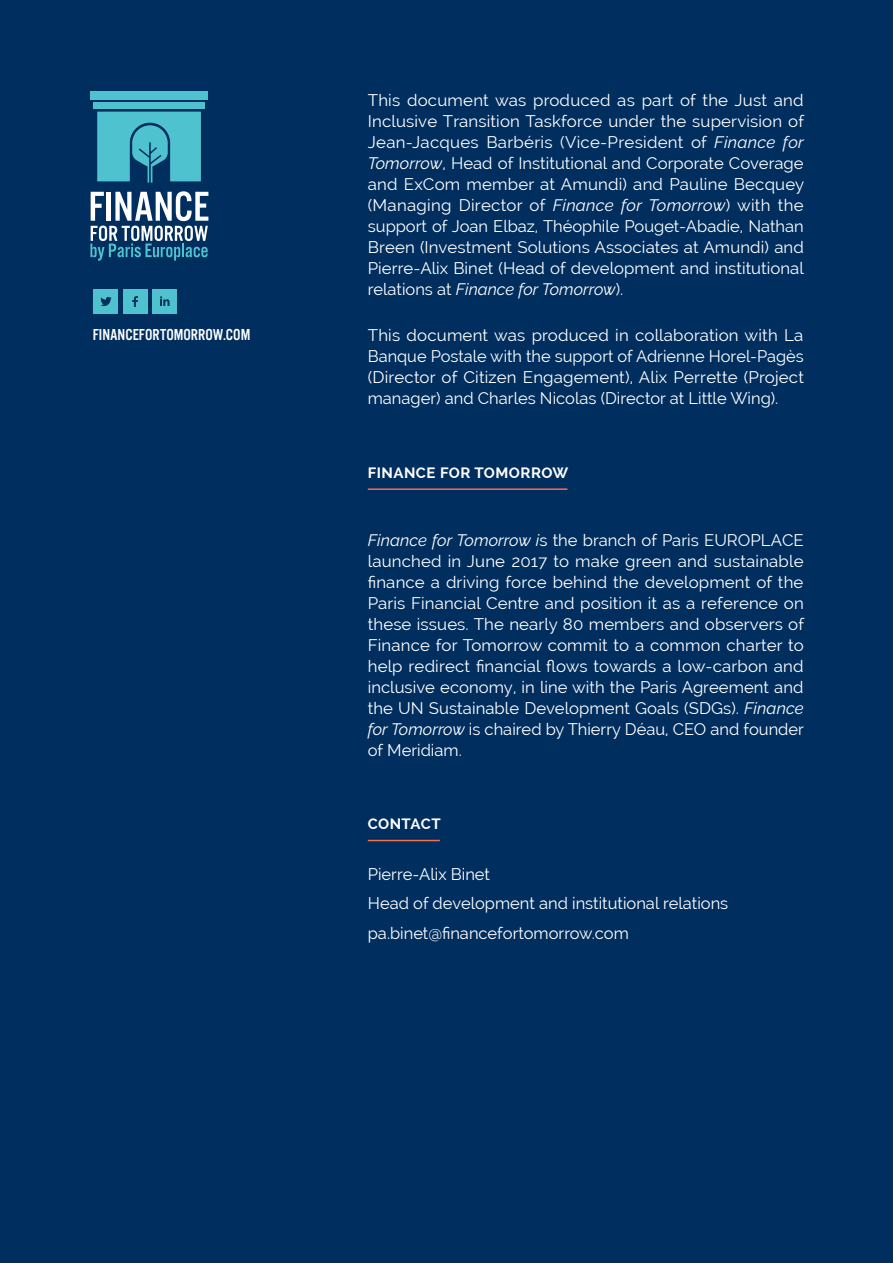
<style>
.page{position:relative;width:893px;height:1263px;background:#002e5e}
.page>*{position:absolute;margin:0;border:0;box-sizing:border-box;transform-origin:0 0}
.texte_lecture{font:16.5px/21px "Raleway";color:#fff;text-align:justify}
.t1{font:16.5px "Alternate Gothic FS Three";color:#fff}
.T3_orange{font:700 15px "Raleway";letter-spacing:.03em;color:#fff}
.s1{font-style:italic}
</style>
<div class="page">
<svg style="left:90px;top:191px;width:118px;height:70px"></svg>
<div style="left:90px;top:92px;width:118px;height:8px;background:#4ec3cf"></div>
<div style="left:93px;top:103px;width:112px;height:6px;background:#4ec3cf"></div>
<svg style="left:97px;top:112px;width:104px;height:71px;background:#41aabc"></svg>
<div style="left:123px;top:289px;width:24px;height:25px;background:#4ec3cf"></div>
<svg style="left:132px;top:296px;width:6px;height:11px"></svg>
<div style="left:152px;top:289px;width:25px;height:25px;background:#4ec3cf"></div>
<svg style="left:160px;top:296px;width:10px;height:10px"></svg>
<div style="left:93px;top:289px;width:25px;height:25px;background:#4ec3cf"></div>
<svg style="left:100px;top:297px;width:12px;height:9px"></svg>
<hr style="left:368px;top:488px;width:199px;height:2px;background:#f36f51">
<hr style="left:368px;top:840px;width:72px;height:1px;background:#f36f51">
<p class="t1" style="left:93px;top:326px;width:159px">FINANCEFORTOMORROW.COM</p>
<p class="texte_lecture" style="left:368px;top:89px;width:438px">This document was produced as part of the Just and Inclusive Transition Taskforce under the supervision of Jean-Jacques Barbéris (Vice-President of <span class="s1">Finance for Tomorrow</span>, Head of Institutional and Corporate Coverage and ExCom member at Amundi) and Pauline Becquey (Managing Director of <span class="s1">Finance for Tomorrow</span>) with the support of Joan Elbaz, Théophile Pouget-Abadie, Nathan Breen (Investment Solutions Associates at Amundi) and Pierre-Alix Binet (Head of development and institutional relations at <span class="s1">Finance for Tomorrow</span>).</p>
<p class="texte_lecture" style="left:368px;top:325px;width:438px">This document was produced in collaboration with La Banque Postale with the support of Adrienne Horel-Pagès (Director of Citizen Engagement), Alix Perrette (Project manager) and Charles Nicolas (Director at Little Wing).</p>
<p class="T3_orange" style="left:368px;top:464px;width:202px">FINANCE FOR TOMORROW</p>
<p class="texte_lecture" style="left:368px;top:529px;width:438px"><span class="s1">Finance for Tomorrow i</span>s the branch of Paris EUROPLACE launched in June 2017 to make green and sustainable finance a driving force behind the development of the Paris Financial Centre and position it as a reference on these issues. The nearly 80 members and observers of Finance for Tomorrow commit to a common charter to help redirect financial flows towards a low-carbon and inclusive economy, in line with the Paris Agreement and the UN Sustainable Development Goals (SDGs). <span class="s1">Finance for Tomorrow</span> is chaired by Thierry Déau, CEO and founder of Meridiam.</p>
<p class="T3_orange" style="left:368px;top:815px;width:74px">CONTACT</p>
<p class="texte_lecture" style="left:368px;top:863px;width:124px">Pierre-Alix Binet</p>
<p class="texte_lecture" style="left:368px;top:893px;width:362px">Head of development and institutional relations</p>
<p class="texte_lecture" style="left:368px;top:922px;width:263px">pa.binet@financefortomorrow.com</p>
</div>
